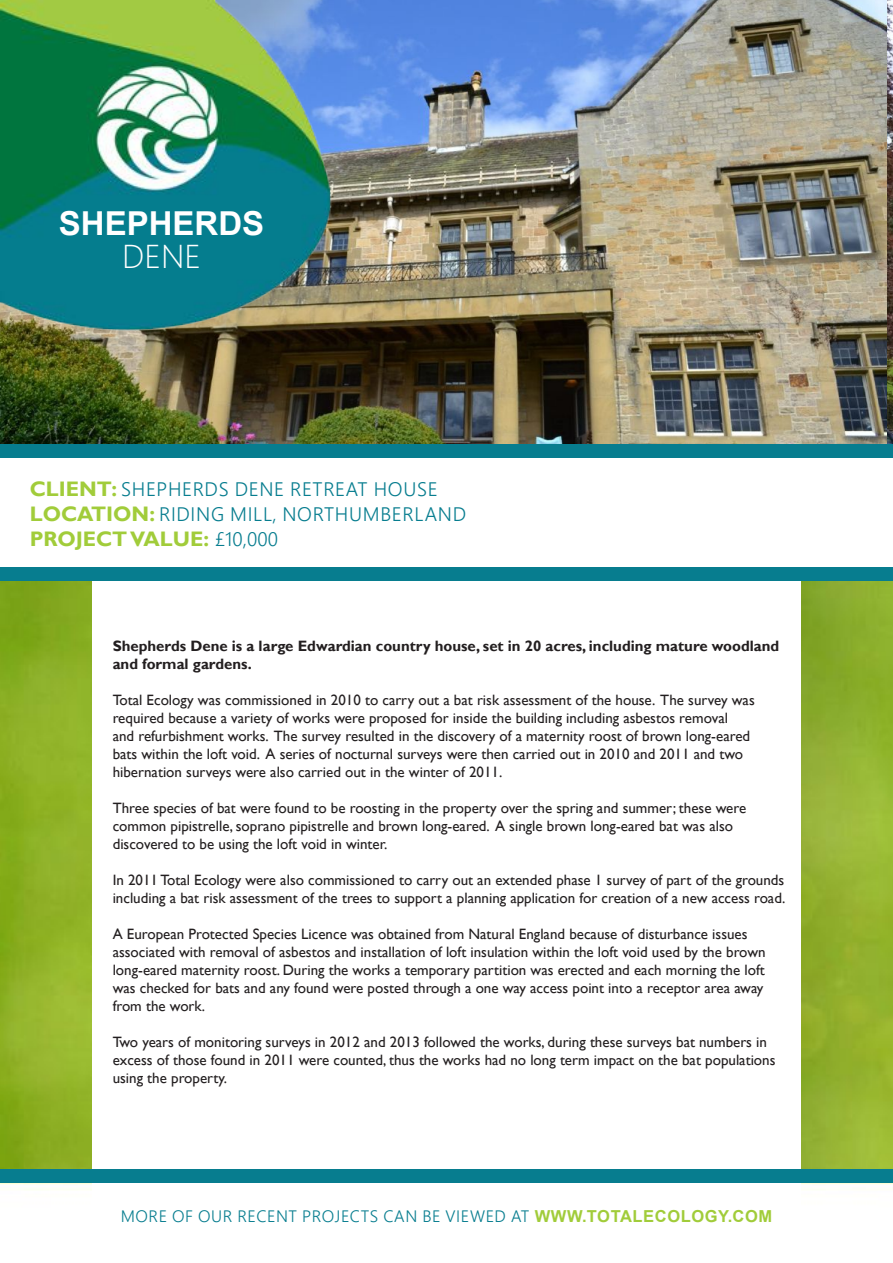
<style>
.page{position:relative;width:893px;height:1263px;background:#fff}
.page>*{position:absolute;margin:0;border:0;box-sizing:border-box;transform-origin:0 0}
.t1{font:700 33px "Arial";color:#fff}
.t2{font:300 33px "Segoe UI";color:#fff}
.t3{font:700 21px "Gill Sans";color:#a1cc3a}
.t4{font:300 19.5px "Segoe UI";letter-spacing:.035em;color:#077d8f}
.t5{font:300 16.5px "Segoe UI";letter-spacing:.035em;color:#077d8f}
.t6{font:15px/18px "Gill Sans";color:#231f20}
.t7{font:700 15px/18px "Gill Sans";color:#231f20}
.s1{font-family:"Gill Sans";font-weight:700;font-size:21px;color:#a1cc3a}
.s2{font-family:"Segoe UI";font-weight:300;font-size:19.5px;color:#077d8f}
.s3{font-family:"Arial";font-weight:700;color:#a1cc3a}
</style>
<div class="page">
<img style="left:0;top:0;width:893px;height:444px">
<img style="left:802px;top:581px;width:91px;height:609px">
<img style="left:0;top:581px;width:91px;height:609px">
<img style="left:0;top:0;width:340px;height:340px">
<div style="left:0;top:567px;width:893px;height:14px;background:#077d8f"></div>
<div style="left:0;top:1169px;width:893px;height:14px;background:#077d8f"></div>
<svg style="left:892px;top:1065px;width:1px;height:13px"></svg>
<div style="left:0;top:444px;width:893px;height:14px;background:#077d8f"></div>
<p class="t1" style="left:59px;top:200px;width:207px">SHEPHERDS</p>
<p class="t2" style="left:122px;top:231px;width:80px">DENE</p>
<p class="t4" style="left:30px;top:474px;width:409px"><span class="s1">CLIENT:</span> SHEPHERDS DENE RETREAT HOUSE</p>
<p class="t4" style="left:30px;top:500px;width:438px"><span class="s1">LOCATION:</span> RIDING MILL, NORTHUMBERLAND</p>
<p class="t3" style="left:30px;top:527px;width:250px">PROJECT VALUE: <span class="s2">£10,000</span></p>
<p class="t7" style="left:113px;top:637px;width:668px">Shepherds Dene is a large Edwardian country house, set in 20 acres, including mature woodland and formal gardens.</p>
<p class="t6" style="left:113px;top:691px;width:644px">Total Ecology was commissioned in 2010 to carry out a bat risk assessment of the house. The survey was required because a variety of works were proposed for inside the building including asbestos removal<br>and refurbishment works. The survey resulted in the discovery of a maternity roost of brown long-eared bats within the loft void. A series of nocturnal surveys were then carried out in 2010 and 2011 and two hibernation surveys were also carried out in the winter of 2011.</p>
<p class="t6" style="left:113px;top:799px;width:635px">Three species of bat were found to be roosting in the property over the spring and summer; these were common pipistrelle, soprano pipistrelle and brown long-eared. A single brown long-eared bat was also discovered to be using the loft void in winter.</p>
<p class="t6" style="left:113px;top:871px;width:674px">In 2011 Total Ecology were also commissioned to carry out an extended phase 1 survey of part of the grounds including a bat risk assessment of the trees to support a planning application for creation of a new access road.</p>
<p class="t6" style="left:113px;top:925px;width:654px">A European Protected Species Licence was obtained from Natural England because of disturbance issues associated with removal of asbestos and installation of loft insulation within the loft void used by the brown long-eared maternity roost. During the works a temporary partition was erected and each morning the loft was checked for bats and any found were posted through a one way access point into a receptor area away from the work.</p>
<p class="t6" style="left:113px;top:1033px;width:664px">Two years of monitoring surveys in 2012 and 2013 followed the works, during these surveys bat numbers in excess of those found in 2011 were counted, thus the works had no long term impact on the bat populations using the property.</p>
<p class="t5" style="left:121px;top:1204px;width:653px">MORE OF OUR RECENT PROJECTS CAN BE VIEWED AT <span class="s3">WWW.TOTALECOLOGY.COM</span></p>
</div>
